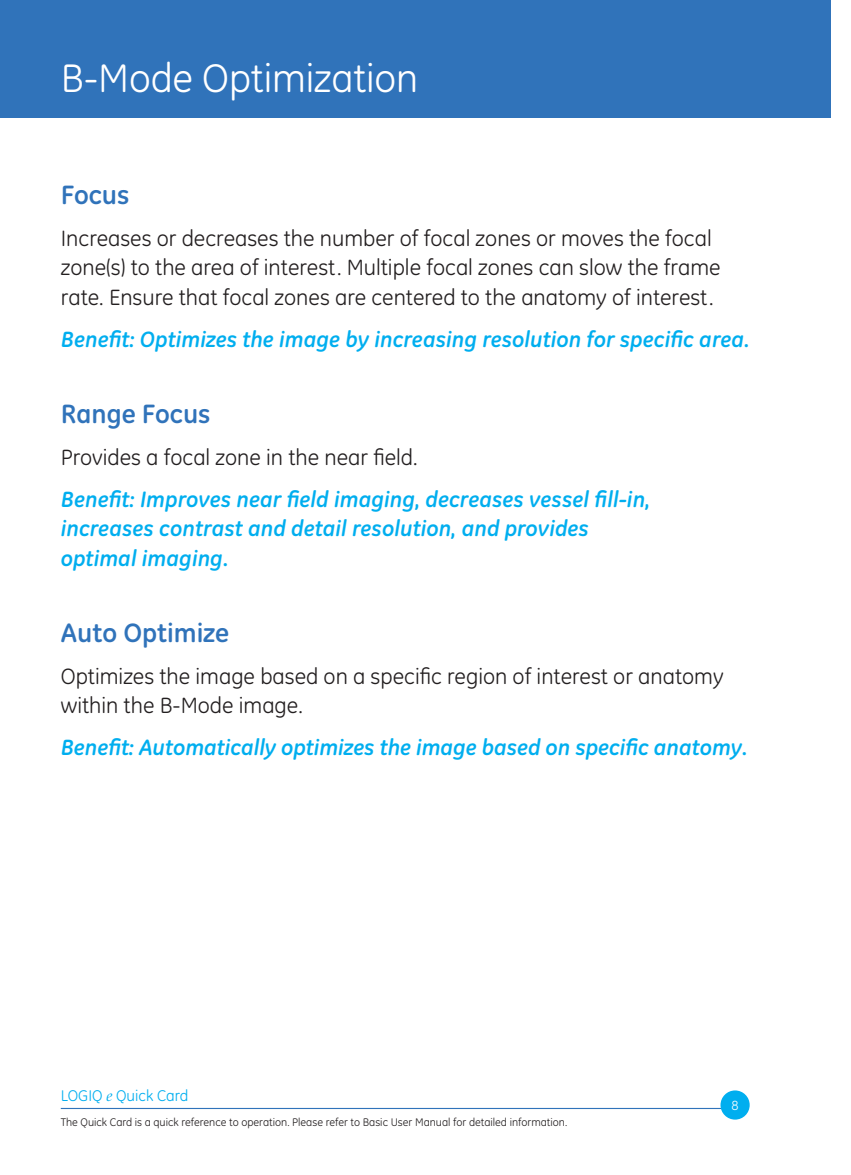
<style>
.page{position:relative;width:851px;height:1175px;background:#fff}
.page>*{position:absolute;margin:0;border:0;box-sizing:border-box;transform-origin:0 0}
.t1{font:40.5px "GE Inspira";letter-spacing:-.005em;color:#fff}
.t2{font:700 27px "GE Inspira";color:#3073ba}
.t3{font:22.5px/29.2px "GE Inspira";color:#231f20}
.t4{font:italic 700 22.5px/29.2px "GE Inspira";color:#00aeef}
.t5{font:15.75px "GE Inspira";color:#00aeef}
.t6{font:13.5px "GE Inspira";color:#fff}
.t7{font:11.25px "GE Inspira";color:#231f20}
.s1{font-family:"Palatino LT Std";font-style:italic}
</style>
<div class="page">
<hr style="left:61px;top:1107px;width:679px;height:2px;background:#3073ba">
<div style="left:720px;top:1090px;width:29px;height:29px;background:#00aeef;border-radius:50%"></div>
<div style="left:0;top:0;width:830px;height:117px;background:#3073ba"></div>
<h1 class="t1" style="left:61px;top:55px;width:359px">B-Mode Optimization</h1>
<p class="t2" style="left:61px;top:177px;width:70px">Focus</p>
<p class="t3" style="left:61px;top:224px;width:661px">Increases or decreases the number of focal zones or moves the focal zone(s) to the area of interest. Multiple focal zones can slow the frame rate. Ensure that focal zones are centered to the anatomy of interest.</p>
<p class="t4" style="left:61px;top:324px;width:690px">Benefit: Optimizes the image by increasing resolution for specific area.</p>
<p class="t2" style="left:61px;top:396px;width:151px">Range Focus</p>
<p class="t3" style="left:61px;top:442px;width:358px">Provides a focal zone in the near field.</p>
<p class="t4" style="left:61px;top:484px;width:591px">Benefit: Improves near field imaging, decreases vessel fill-in, increases contrast and detail resolution, and provides optimal imaging.</p>
<p class="t2" style="left:61px;top:615px;width:170px">Auto Optimize</p>
<p class="t3" style="left:61px;top:661px;width:664px">Optimizes the image based on a specific region of interest or anatomy within the B-Mode image.</p>
<p class="t4" style="left:61px;top:732px;width:688px">Benefit: Automatically optimizes the image based on specific anatomy.</p>
<p class="t5" style="left:61px;top:1086px;width:129px">LOGIQ <span class="s1">e</span> Quick Card</p>
<p class="t7" style="left:61px;top:1115px;width:508px">The Quick Card is a quick reference to operation. Please refer to Basic User Manual for detailed information.</p>
<p class="t6" style="left:731px;top:1097px;width:9px">8</p>
</div>
